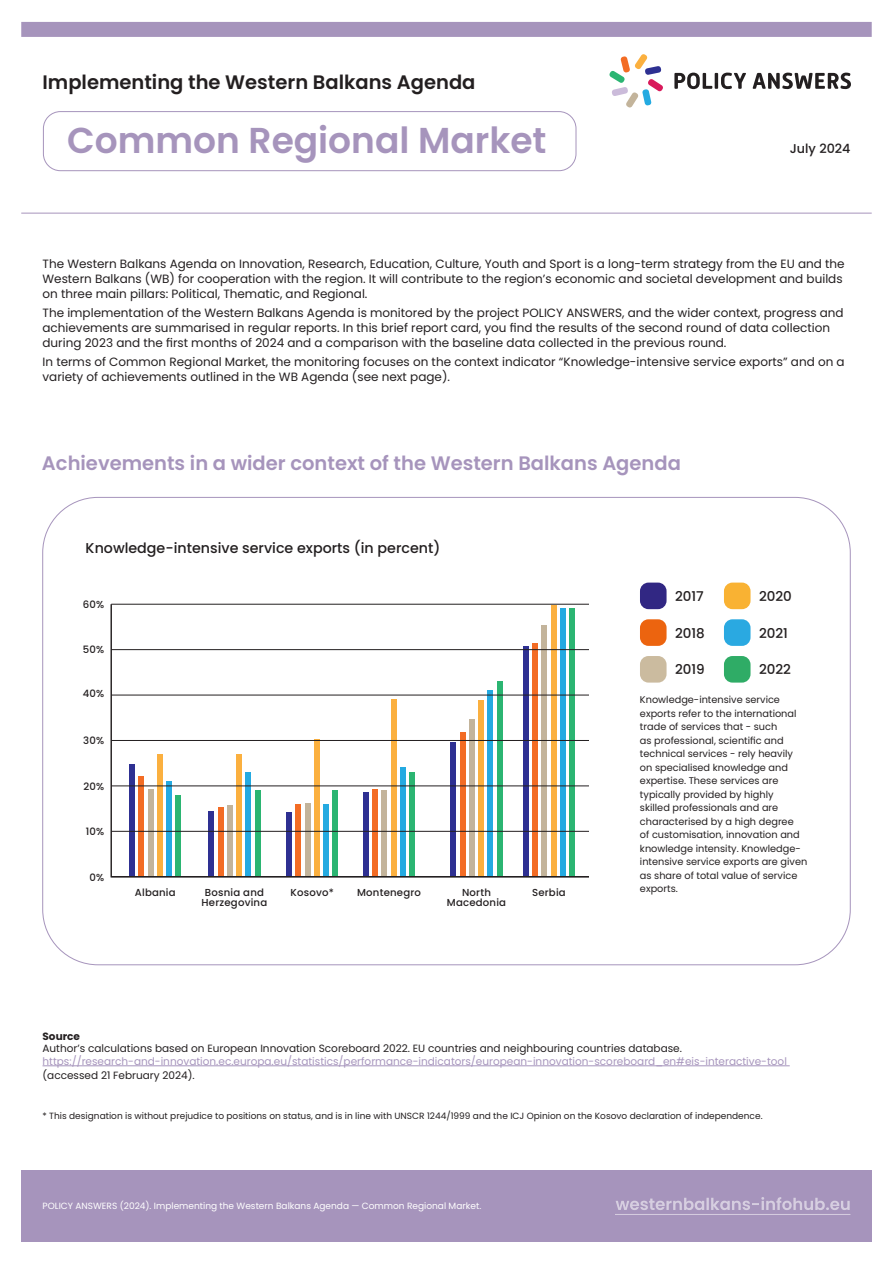
<style>
.page{position:relative;width:893px;height:1263px;background:#fff}
.page>*{position:absolute;margin:0;border:0;box-sizing:border-box;transform-origin:0 0}
.t1{font:600 36px "Poppins";color:#a694bc}
.t2{font:600 19.5px "Poppins";color:#a694bc}
.t3{font:600 19.5px "Poppins";color:#231f20}
.t4{font:500 14.25px "Poppins";color:#231f20}
.t5{font:500 13.5px "Poppins";color:#231f20}
.t6{font:500 12.75px "Poppins";color:#231f20}
.t7{font:12px/15px "Poppins";color:#231f20}
.t8{font:10.5px/12.6px "Poppins";color:#a694bc}
.t9{font:10.5px "Poppins";color:#231f20}
.t10{font:700 10.5px "Poppins";color:#231f20}
.t11{font:500 10.2px/10.2px "Poppins";letter-spacing:.02em;color:#231f20;text-align:center}
.t12{font:9.75px/13.5px "Poppins";color:#231f20}
.t13{font:9px "Poppins";color:#231f20}
.t14{font:9px "Poppins";color:#fff}
.s1{color:#231f20}
</style>
<div class="page">
<div style="left:21px;top:1170px;width:851px;height:72px;background:#a694bc"></div>
<hr style="left:21px;top:213px;width:851px;height:1px;background:#a694bc">
<div style="left:21px;top:22px;width:851px;height:15px;background:#a694bc"></div>
<svg style="left:609px;top:54px;width:54px;height:53px"></svg>
<svg style="left:674px;top:73px;width:38px;height:16px"></svg>
<hr style="left:715px;top:73px;width:3px;height:16px;background:#231f20">
<svg style="left:721px;top:73px;width:25px;height:16px"></svg>
<svg style="left:752px;top:73px;width:99px;height:16px"></svg>
<svg style="left:616px;top:1197px;width:234px;height:13px"></svg>
<hr style="left:615px;top:1214px;width:235px;height:1px;background:#fff">
<div style="left:43px;top:111px;width:533px;height:60px;border:1px solid #a694bc;border-radius:17px"></div>
<hr style="left:43px;top:1065px;width:747px;height:1px;background:#a694bc">
<svg style="left:110px;top:603px;width:478px;height:275px"></svg>
<div style="left:640px;top:583px;width:26px;height:26px;background:#312783;border-radius:9px"></div>
<div style="left:724px;top:583px;width:26px;height:26px;background:#f9b233;border-radius:9px"></div>
<div style="left:640px;top:619px;width:26px;height:27px;background:#ec640f;border-radius:9px"></div>
<div style="left:724px;top:619px;width:26px;height:27px;background:#2aa9e1;border-radius:9px"></div>
<div style="left:640px;top:656px;width:26px;height:27px;background:#cbbb9f;border-radius:9px"></div>
<div style="left:724px;top:656px;width:26px;height:27px;background:#2fac66;border-radius:9px"></div>
<p class="t3" style="left:43px;top:71px;width:434px">Implementing the Western Balkans Agenda</p>
<p class="t1" style="left:67px;top:120px;width:481px">Common Regional Market</p>
<p class="t6" style="left:790px;top:141px;width:62px">July 2024</p>
<p class="t7" style="left:43px;top:256px;width:804px">The Western Balkans Agenda on Innovation, Research, Education, Culture, Youth and Sport is a long-term strategy from the EU and the<br>Western Balkans (WB) for cooperation with the region. It will contribute to the region’s economic and societal development and builds on three main pillars: Political, Thematic, and Regional.</p>
<p class="t7" style="left:43px;top:305px;width:803px">The implementation of the Western Balkans Agenda is monitored by the project POLICY ANSWERS, and the wider context, progress and achievements are summarised in regular reports. In this brief report card, you find the results of the second round of data collection during 2023 and the first months of 2024 and a comparison with the baseline data collected in the previous round.</p>
<p class="t7" style="left:43px;top:355px;width:804px">In terms of Common Regional Market, the monitoring focuses on the context indicator “Knowledge-intensive service exports” and on a variety of achievements outlined in the WB Agenda (see next page).</p>
<p class="t2" style="left:42px;top:452px;width:640px">Achievements in a wider context of the Western Balkans Agenda</p>
<p class="t4" style="left:86px;top:540px;width:356px">Knowledge-intensive service exports (in percent)</p>
<p class="t11" style="left:83px;top:599px;width:23px">60%</p>
<p class="t11" style="left:83px;top:645px;width:23px">50%</p>
<p class="t11" style="left:83px;top:689px;width:23px">40%</p>
<p class="t11" style="left:83px;top:736px;width:22px">30%</p>
<p class="t11" style="left:83px;top:781px;width:22px">20%</p>
<p class="t11" style="left:86px;top:826px;width:20px">10%</p>
<p class="t11" style="left:89px;top:872px;width:16px">0%</p>
<p class="t11" style="left:135px;top:888px;width:42px">Albania</p>
<p class="t11" style="left:202px;top:888px;width:67px">Bosnia and<br>Herzegovina</p>
<p class="t11" style="left:290px;top:888px;width:45px">Kosovo*</p>
<p class="t11" style="left:357px;top:888px;width:65px">Montenegro</p>
<p class="t11" style="left:447px;top:888px;width:61px">North<br>Macedonia</p>
<p class="t11" style="left:532px;top:888px;width:35px">Serbia</p>
<p class="t5" style="left:675px;top:588px;width:30px">2017</p>
<p class="t5" style="left:759px;top:588px;width:34px">2020</p>
<p class="t5" style="left:675px;top:625px;width:31px">2018</p>
<p class="t5" style="left:759px;top:625px;width:30px">2021</p>
<p class="t5" style="left:675px;top:662px;width:31px">2019</p>
<p class="t5" style="left:759px;top:662px;width:34px">2022</p>
<p class="t12" style="left:640px;top:693px;width:169px">Knowledge-intensive service exports refer to the international trade of services that - such<br>as professional, scientific and technical services - rely heavily on specialised knowledge and expertise. These services are typically provided by highly<br>skilled professionals and are characterised by a high degree<br>of customisation, innovation and knowledge intensity. Knowledge&shy;intensive service exports are given as share of total value of service exports.</p>
<p class="t10" style="left:43px;top:1030px;width:39px">Source</p>
<p class="t8" style="left:43px;top:1042px;width:746px"><span class="s1">Author’s calculations based on European Innovation Scoreboard 2022. EU countries and neighbouring countries database. </span>https://research-and-innovation.ec.europa.eu/statistics/performance-indicators/european-innovation-scoreboard_en#eis-interactive-tool</p>
<p class="t9" style="left:43px;top:1070px;width:154px">(accessed 21 February 2024).</p>
<p class="t13" style="left:43px;top:1111px;width:721px">* This designation is without prejudice to positions on status, and is in line with UNSCR 1244/1999 and the ICJ Opinion on the Kosovo declaration of independence.</p>
<p class="t14" style="left:43px;top:1200px;width:440px">POLICY ANSWERS (2024). Implementing the Western Balkans Agenda — Common Regional Market.</p>
</div>
